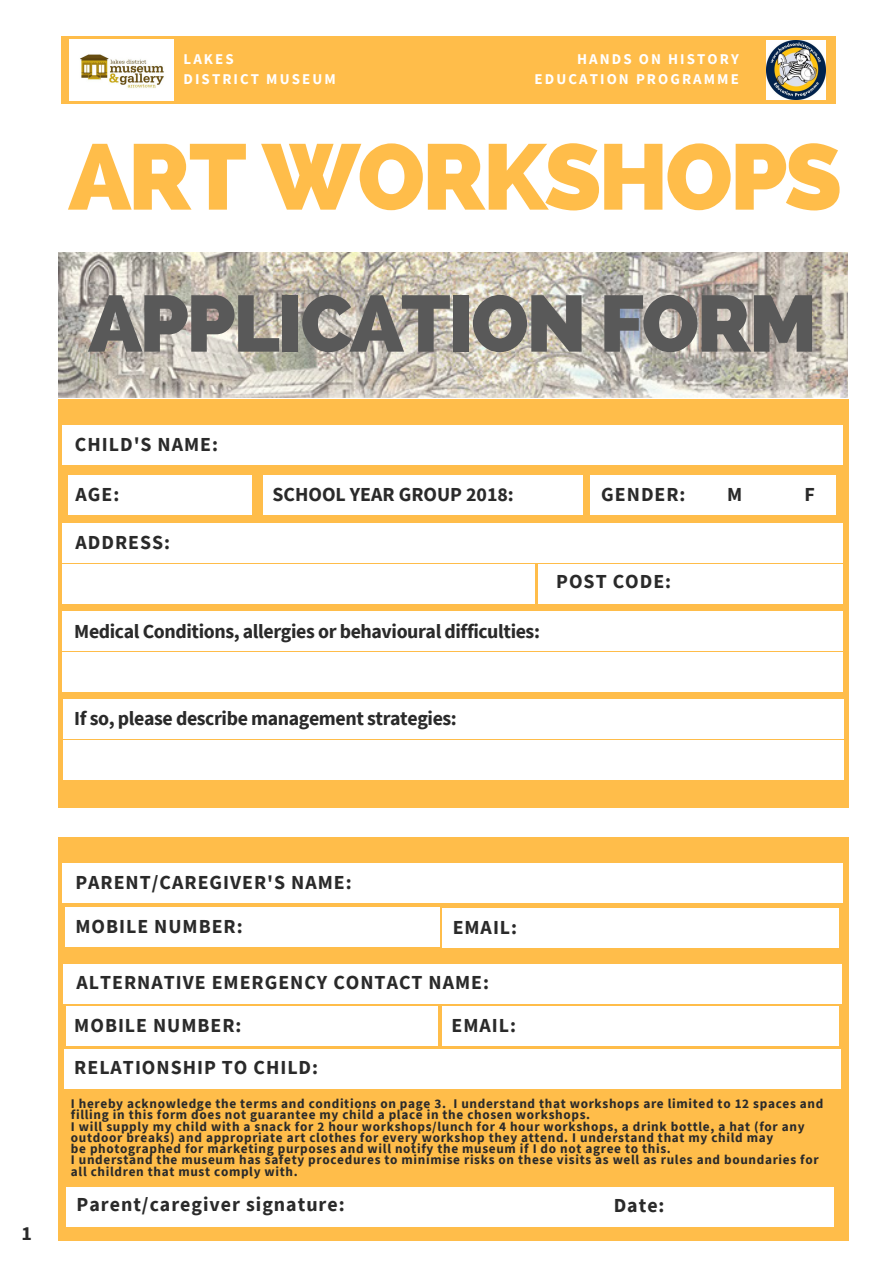
<style>
.page{position:relative;width:893px;height:1263px;background:#fff}
.page>*{position:absolute;margin:0;border:0;box-sizing:border-box;transform-origin:0 0}
.t1{font:800 92.7px "Raleway";letter-spacing:-.03em;color:#ffbd4a}
.t2{font:800 79.5px "Raleway";letter-spacing:-.03em;color:#595959}
.t3{font:700 19.8px "Source Sans Pro";letter-spacing:.05em;color:#2a2a2a}
.t4{font:700 19.8px "Source Sans Pro";letter-spacing:-.02em;color:#2a2a2a}
.t5{font:700 19.8px "Source Sans Pro";color:#2a2a2a}
.t6{font:700 14.85px/20.2px "Source Sans Pro";letter-spacing:.14em;color:#fff;text-align:right}
.t7{font:700 13.2px/11.2px "Source Sans Pro";letter-spacing:.05em;color:#2a2a2a}
</style>
<div class="page">
<div style="left:61px;top:36px;width:774px;height:68px;background:#ffbd4a"></div>
<img style="left:767px;top:41px;width:58px;height:58px">
<img style="left:70px;top:39px;width:103px;height:61px">
<div style="left:59px;top:399px;width:790px;height:408px;background:#ffbd4a"></div>
<img style="left:59px;top:252px;width:789px;height:145px">
<div style="left:62px;top:426px;width:780px;height:39px;background:#fff"></div>
<div style="left:69px;top:475px;width:183px;height:40px;background:#fff"></div>
<div style="left:264px;top:475px;width:319px;height:40px;background:#fff"></div>
<div style="left:590px;top:475px;width:245px;height:40px;background:#fff"></div>
<div style="left:62px;top:524px;width:780px;height:39px;background:#fff"></div>
<div style="left:62px;top:564px;width:473px;height:40px;background:#fff"></div>
<div style="left:538px;top:564px;width:304px;height:40px;background:#fff"></div>
<div style="left:62px;top:611px;width:780px;height:40px;background:#fff"></div>
<div style="left:62px;top:652px;width:780px;height:39px;background:#fff"></div>
<div style="left:63px;top:699px;width:780px;height:40px;background:#fff"></div>
<div style="left:63px;top:740px;width:780px;height:39px;background:#fff"></div>
<div style="left:59px;top:838px;width:790px;height:403px;background:#ffbd4a"></div>
<div style="left:62px;top:864px;width:780px;height:39px;background:#fff"></div>
<div style="left:65px;top:908px;width:375px;height:39px;background:#fff"></div>
<div style="left:63px;top:964px;width:779px;height:39px;background:#fff"></div>
<div style="left:64px;top:1049px;width:777px;height:40px;background:#fff"></div>
<div style="left:67px;top:1187px;width:538px;height:39px;background:#fff"></div>
<div style="left:602px;top:1187px;width:232px;height:39px;background:#fff"></div>
<div style="left:443px;top:909px;width:396px;height:39px;background:#fff"></div>
<div style="left:66px;top:1007px;width:372px;height:39px;background:#fff"></div>
<div style="left:443px;top:1007px;width:396px;height:39px;background:#fff"></div>
<p class="t6" style="left:184px;top:49px;width:154px;text-align:left">LAKES<br>DISTRICT MUSEUM</p>
<p class="t6" style="left:535px;top:49px;width:206px">HANDS ON HISTORY<br>EDUCATION PROGRAMME</p>
<h1 class="t1" style="left:69px;top:122px;width:775px">ART WORKSHOPS</h1>
<h2 class="t2" style="left:89px;top:277px;width:730px">APPLICATION FORM</h2>
<h3 class="t3" style="left:75px;top:431px;width:145px">CHILD'S NAME:</h3>
<h3 class="t3" style="left:75px;top:481px;width:45px">AGE:</h3>
<h3 class="t5" style="left:272px;top:481px;width:243px">SCHOOL YEAR GROUP 2018:</h3>
<h3 class="t3" style="left:601px;top:481px;width:86px">GENDER:</h3>
<h3 class="t3" style="left:727px;top:481px;width:17px">M</h3>
<h3 class="t3" style="left:804px;top:481px;width:12px">F</h3>
<h3 class="t3" style="left:75px;top:529px;width:96px">ADDRESS:</h3>
<h3 class="t3" style="left:556px;top:569px;width:116px">POST CODE:</h3>
<h3 class="t4" style="left:74px;top:618px;width:467px">Medical Conditions, allergies or behavioural difficulties:</h3>
<h3 class="t4" style="left:74px;top:705px;width:384px">If so, please describe management strategies:</h3>
<h3 class="t3" style="left:21px;top:1221px;width:12px">1</h3>
<h3 class="t3" style="left:75px;top:869px;width:278px">PARENT/CAREGIVER'S NAME:</h3>
<h3 class="t3" style="left:75px;top:913px;width:169px">MOBILE NUMBER:</h3>
<h3 class="t3" style="left:453px;top:915px;width:66px">EMAIL:</h3>
<h3 class="t3" style="left:77px;top:970px;width:414px">ALTERNATIVE EMERGENCY CONTACT NAME:</h3>
<h3 class="t3" style="left:74px;top:1012px;width:169px">MOBILE NUMBER:</h3>
<h3 class="t3" style="left:452px;top:1012px;width:66px">EMAIL:</h3>
<h3 class="t3" style="left:74px;top:1054px;width:245px">RELATIONSHIP TO CHILD:</h3>
<p class="t7" style="left:71px;top:1098px;width:754px">I hereby acknowledge the terms and conditions on page 3. I understand that workshops are limited to 12 spaces and filling in this form does not guarantee my child a place in the chosen workshops.<br>I will supply my child with a snack for 2 hour workshops/lunch for 4 hour workshops, a drink bottle, a hat (for any outdoor breaks) and appropriate art clothes for every workshop they attend. I understand that my child may<br>be photographed for marketing purposes and will notify the museum if I do not agree to this.<br>I understand the museum has safety procedures to minimise risks on these visits as well as rules and boundaries for all children that must comply with.</p>
<h3 class="t3" style="left:77px;top:1192px;width:270px">Parent/caregiver signature:</h3>
<h3 class="t3" style="left:614px;top:1193px;width:52px">Date:</h3>
</div>
